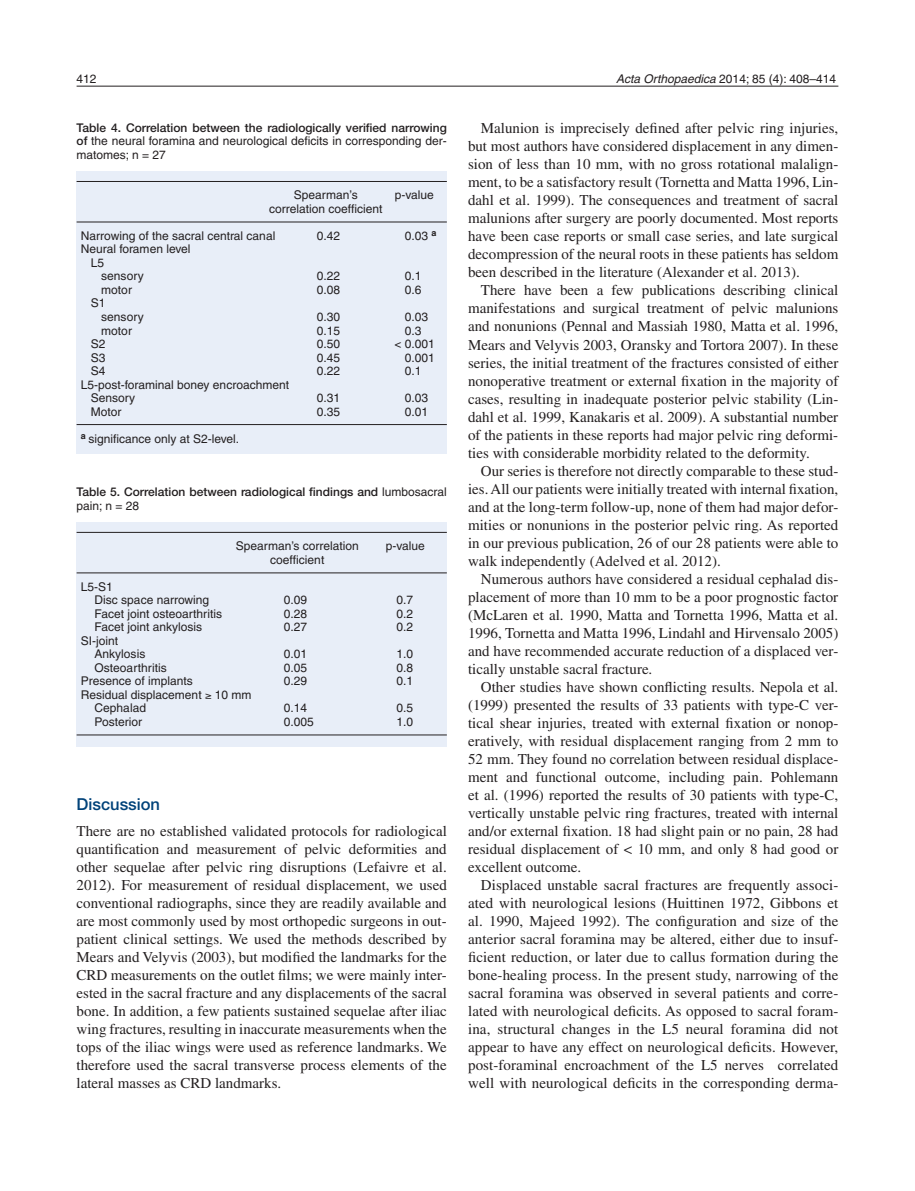
<style>
.page{position:relative;width:915px;height:1191px;background:#fff}
.page>*{position:absolute;margin:0;border:0;box-sizing:border-box;transform-origin:0 0}
.t1{font:500 16.5px "Helvetica Neue LTW1 G";color:#004279}
.t2{font:15px/18px "Times";color:#231f20;text-align:justify}
.t3{font:12px/13.5px "Helvetica";color:#231f20}
.t4{font:500 12px "Helvetica Neue LTW1 G";color:#231f20}
.s1{font-style:italic}
.s2{font-family:"Helvetica Neue LTW1 G";font-weight:500}
.s3{font-family:"Helvetica";font-weight:400}
</style>
<div class="page">
<hr style="left:77px;top:86px;width:761px;height:1px;background:#231f20">
<div style="left:77px;top:172px;width:369px;height:282px;background:#e8eef8"></div>
<hr style="left:77px;top:181px;width:369px;height:1px;background:#231f20">
<hr style="left:77px;top:222px;width:369px;height:1px;background:#231f20">
<hr style="left:77px;top:424px;width:369px;height:1px;background:#231f20">
<div style="left:77px;top:522px;width:369px;height:225px;background:#e8eef8"></div>
<hr style="left:77px;top:532px;width:369px;height:1px;background:#231f20">
<hr style="left:77px;top:572px;width:369px;height:1px;background:#231f20">
<hr style="left:77px;top:734px;width:369px;height:1px;background:#231f20">
<p class="t3" style="left:77px;top:72px;width:22px">412</p>
<p class="t3" style="left:615px;top:72px;width:222px"><span class="s1">Acta Orthopaedica</span> 2014; 85 (4): 408–414</p>
<p class="t4" style="left:77px;top:120px;width:371px">Table 4. Correlation between the radiologically verified narrowing</p>
<p class="t3" style="left:77px;top:134px;width:371px"><span class="s2">of</span> the neural foramina and neurological deficits in corresponding der&shy;matomes; n = 27</p>
<p class="t3" style="left:294px;top:188px;width:65px">Spearman’s</p>
<p class="t3" style="left:395px;top:188px;width:41px">p-value</p>
<p class="t3" style="left:269px;top:202px;width:115px">correlation coefficient</p>
<p class="t3" style="left:81px;top:229px;width:196px">Narrowing of the sacral central canal</p>
<p class="t3" style="left:317px;top:229px;width:25px">0.42</p>
<p class="t3" style="left:404px;top:229px;width:33px">0.03 <sup>a</sup></p>
<p class="t3" style="left:81px;top:242px;width:111px">Neural foramen level</p>
<p class="t3" style="left:91px;top:256px;width:15px">L5</p>
<p class="t3" style="left:101px;top:269px;width:44px">sensory</p>
<p class="t3" style="left:317px;top:269px;width:25px">0.22</p>
<p class="t3" style="left:404px;top:269px;width:18px">0.1</p>
<p class="t3" style="left:101px;top:283px;width:32px">motor</p>
<p class="t3" style="left:317px;top:283px;width:25px">0.08</p>
<p class="t3" style="left:404px;top:283px;width:18px">0.6</p>
<p class="t3" style="left:101px;top:296px;width:44px;text-indent:-10px">S1 sensory</p>
<p class="t3" style="left:317px;top:310px;width:25px">0.30</p>
<p class="t3" style="left:404px;top:310px;width:25px">0.03</p>
<p class="t3" style="left:101px;top:323px;width:32px">motor</p>
<p class="t3" style="left:317px;top:323px;width:25px">0.15</p>
<p class="t3" style="left:404px;top:323px;width:18px">0.3</p>
<p class="t3" style="left:91px;top:337px;width:16px">S2</p>
<p class="t3" style="left:317px;top:337px;width:25px">0.50</p>
<p class="t3" style="left:394px;top:337px;width:42px">&lt; 0.001</p>
<p class="t3" style="left:91px;top:350px;width:16px">S3</p>
<p class="t3" style="left:317px;top:350px;width:25px">0.45</p>
<p class="t3" style="left:404px;top:350px;width:32px">0.001</p>
<p class="t3" style="left:91px;top:364px;width:16px">S4</p>
<p class="t3" style="left:317px;top:364px;width:25px">0.22</p>
<p class="t3" style="left:404px;top:364px;width:18px">0.1</p>
<p class="t3" style="left:91px;top:377px;width:200px;text-indent:-10px">L5-post-foraminal boney encroachment<br>Sensory</p>
<p class="t3" style="left:317px;top:391px;width:25px">0.31</p>
<p class="t3" style="left:404px;top:391px;width:25px">0.03</p>
<p class="t3" style="left:91px;top:404px;width:32px">Motor</p>
<p class="t3" style="left:317px;top:404px;width:25px">0.35</p>
<p class="t3" style="left:404px;top:404px;width:25px">0.01</p>
<p class="t3" style="left:81px;top:431px;width:160px"><sup>a</sup> significance only at S2-level.</p>
<p class="t4" style="left:77px;top:485px;width:371px">Table 5. Correlation between radiological findings and <span class="s3">lumbosacral</span></p>
<p class="t3" style="left:77px;top:499px;width:64px">pain; n = 28</p>
<p class="t3" style="left:235px;top:539px;width:125px">Spearman’s correlation</p>
<p class="t3" style="left:386px;top:539px;width:41px">p-value</p>
<p class="t3" style="left:270px;top:553px;width:56px">coefficient</p>
<p class="t3" style="left:95px;top:580px;width:116px;text-indent:-14px">L5-S1<br>Disc space narrowing</p>
<p class="t3" style="left:284px;top:593px;width:25px">0.09</p>
<p class="t3" style="left:396px;top:593px;width:18px">0.7</p>
<p class="t3" style="left:95px;top:607px;width:129px">Facet joint osteoarthritis</p>
<p class="t3" style="left:284px;top:607px;width:25px">0.28</p>
<p class="t3" style="left:396px;top:607px;width:18px">0.2</p>
<p class="t3" style="left:95px;top:620px;width:109px">Facet joint ankylosis</p>
<p class="t3" style="left:284px;top:620px;width:25px">0.27</p>
<p class="t3" style="left:396px;top:620px;width:18px">0.2</p>
<p class="t3" style="left:95px;top:634px;width:52px;text-indent:-14px">SI-joint<br>Ankylosis</p>
<p class="t3" style="left:284px;top:647px;width:25px">0.01</p>
<p class="t3" style="left:396px;top:647px;width:18px">1.0</p>
<p class="t3" style="left:95px;top:661px;width:74px">Osteoarthritis</p>
<p class="t3" style="left:284px;top:661px;width:25px">0.05</p>
<p class="t3" style="left:396px;top:661px;width:18px">0.8</p>
<p class="t3" style="left:81px;top:674px;width:114px">Presence of implants</p>
<p class="t3" style="left:284px;top:674px;width:25px">0.29</p>
<p class="t3" style="left:396px;top:674px;width:18px">0.1</p>
<p class="t3" style="left:95px;top:688px;width:158px;text-indent:-14px">Residual displacement ≥ 10 mm<br>Cephalad</p>
<p class="t3" style="left:284px;top:701px;width:25px">0.14</p>
<p class="t3" style="left:396px;top:701px;width:18px">0.5</p>
<p class="t3" style="left:95px;top:715px;width:49px">Posterior</p>
<p class="t3" style="left:284px;top:715px;width:32px">0.005</p>
<p class="t3" style="left:396px;top:715px;width:18px">1.0</p>
<p class="t1" style="left:77px;top:794px;width:85px">Discussion</p>
<p class="t2" style="left:77px;top:821px;width:371px">There are no established validated protocols for radiological quantification and measurement of pelvic deformities and other sequelae after pelvic ring disruptions (Lefaivre et al.<br>2012). For measurement of residual displacement, we used conventional radiographs, since they are readily available and are most commonly used by most orthopedic surgeons in out&shy;patient clinical settings. We used the methods described by Mears and Velyvis (2003), but modified the landmarks for the CRD measurements on the outlet films; we were mainly inter&shy;ested in the sacral fracture and any displacements of the sacral bone. In addition, a few patients sustained sequelae after iliac wing fractures, resulting in inaccurate measurements when the tops of the iliac wings were used as reference landmarks. We therefore used the sacral transverse process elements of the lateral masses as CRD landmarks.</p>
<p class="t2" style="left:468px;top:119px;width:371px;text-indent:13px">Malunion is imprecisely defined after pelvic ring injuries, but most authors have considered displacement in any dimen&shy;sion of less than 10 mm, with no gross rotational malalign&shy;ment, to be a satisfactory result (Tornetta and Matta 1996, Lin&shy;dahl et al. 1999). The consequences and treatment of sacral malunions after surgery are poorly documented. Most reports have been case reports or small case series, and late surgical decompression of the neural roots in these patients has seldom been described in the literature (Alexander et al. 2013).</p>
<p class="t2" style="left:468px;top:281px;width:371px;text-indent:13px">There have been a few publications describing clinical manifestations and surgical treatment of pelvic malunions and nonunions (Pennal and Massiah 1980, Matta et al. 1996, Mears and Velyvis 2003, Oransky and Tortora 2007). In these series, the initial treatment of the fractures consisted of either nonoperative treatment or external fixation in the majority of cases, resulting in inadequate posterior pelvic stability (Lin&shy;dahl et al. 1999, Kanakaris et al. 2009). A substantial number of the patients in these reports had major pelvic ring deformi&shy;ties with considerable morbidity related to the deformity.</p>
<p class="t2" style="left:468px;top:461px;width:371px;text-indent:13px">Our series is therefore not directly comparable to these stud&shy;ies. All our patients were initially treated with internal fixation, and at the long-term follow-up, none of them had major defor&shy;mities or nonunions in the posterior pelvic ring. As reported in our previous publication, 26 of our 28 patients were able to walk independently (Adelved et al. 2012).</p>
<p class="t2" style="left:468px;top:569px;width:371px;text-indent:13px">Numerous authors have considered a residual cephalad dis&shy;placement of more than 10 mm to be a poor prognostic factor (McLaren et al. 1990, Matta and Tornetta 1996, Matta et al.<br>1996, Tornetta and Matta 1996, Lindahl and Hirvensalo 2005) and have recommended accurate reduction of a displaced ver&shy;tically unstable sacral fracture.</p>
<p class="t2" style="left:468px;top:677px;width:371px;text-indent:13px">Other studies have shown conflicting results. Nepola et al. (1999) presented the results of 33 patients with type-C ver&shy;tical shear injuries, treated with external fixation or nonop&shy;eratively, with residual displacement ranging from 2 mm to 52 mm. They found no correlation between residual displace&shy;ment and functional outcome, including pain. Pohlemann et al. (1996) reported the results of 30 patients with type-C, vertically unstable pelvic ring fractures, treated with internal and/or external fixation. 18 had slight pain or no pain, 28 had residual displacement of &lt; 10 mm, and only 8 had good or excellent outcome.</p>
<p class="t2" style="left:468px;top:875px;width:371px;text-indent:13px">Displaced unstable sacral fractures are frequently associ&shy;ated with neurological lesions (Huittinen 1972, Gibbons et al. 1990, Majeed 1992). The configuration and size of the anterior sacral foramina may be altered, either due to insuf&shy;ficient reduction, or later due to callus formation during the bone-healing process. In the present study, narrowing of the sacral foramina was observed in several patients and corre&shy;lated with neurological deficits. As opposed to sacral foram&shy;ina, structural changes in the L5 neural foramina did not appear to have any effect on neurological deficits. However, post-foraminal encroachment of the L5 nerves correlated well with neurological deficits in the corresponding derma-</p>
</div>
